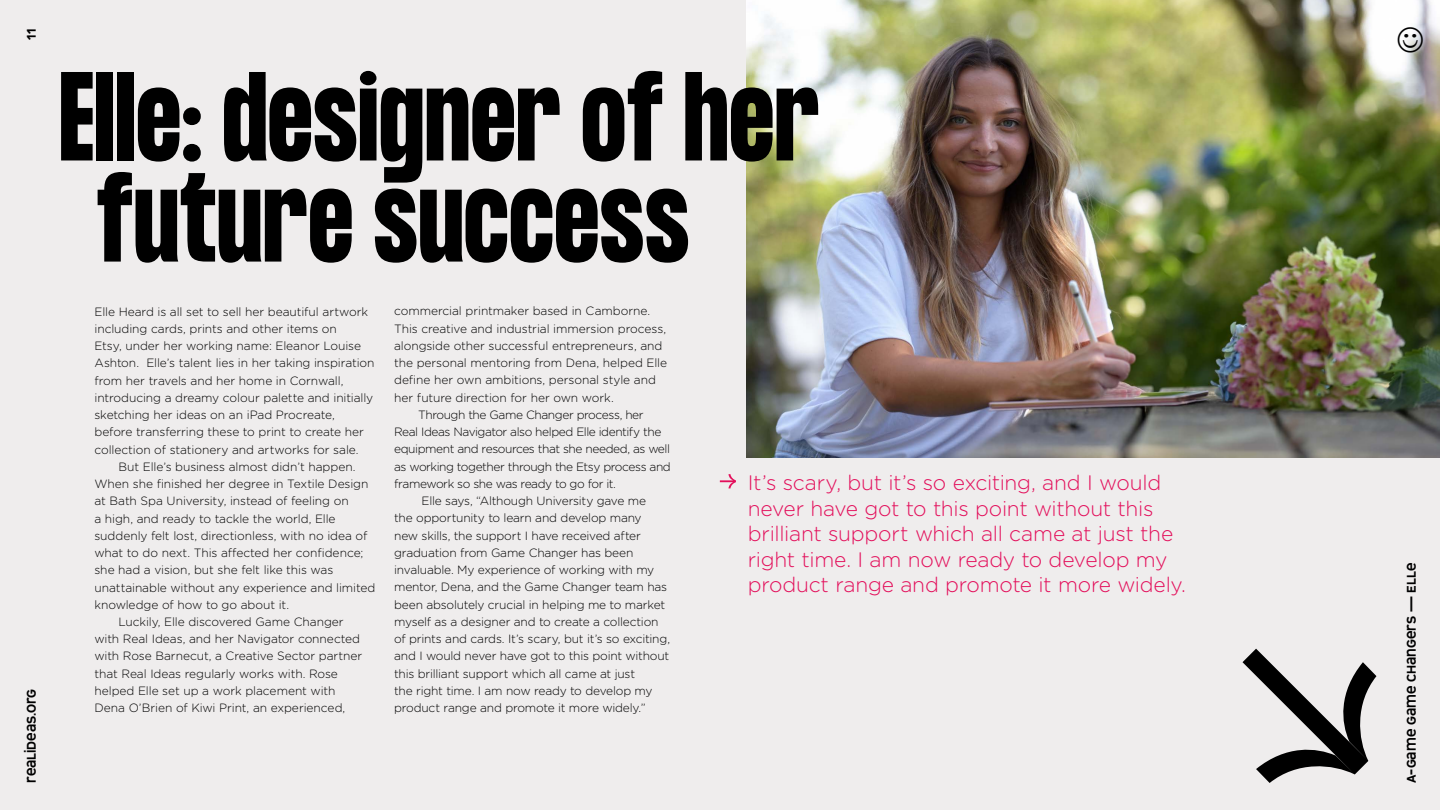
<style>
.page{position:relative;width:1440px;height:810px;background:#efeded}
.page>*{position:absolute;margin:0;border:0;box-sizing:border-box;transform-origin:0 0}
.t1{font:700 110.62px/101.1px "Formula Condensed";letter-spacing:.015em;color:#000}
.t2{font:300 21px/25.5px "Gotham Rounded";letter-spacing:-.015em;color:#e30f5b}
.t3{font:15px "Designal R";letter-spacing:-.005em;color:#000}
.t4{font:300 12px "Gotham Rounded";letter-spacing:-.01em;color:#000}
.t5{font:300 12px "Gotham Rounded";letter-spacing:-.035em;color:#000}
.t6{font:300 12px "Gotham Rounded";letter-spacing:-.04em;color:#000}
</style>
<div class="page">
<img style="left:747px;top:0;width:693px;height:458px">
<svg style="left:1243px;top:649px;width:133px;height:134px"></svg>
<svg style="left:720px;top:474px;width:16px;height:14px"></svg>
<svg style="left:1398px;top:28px;width:25px;height:25px"></svg>
<p class="t3" style="left:23px;top:41px;width:15px;rotate:-90deg">11</p>
<p class="t3" style="left:23px;top:783px;width:96px;rotate:-90deg">realideas.org</p>
<h1 class="t1" style="left:97px;top:72px;width:724px;text-indent:-37px">Elle: designer of her future success</h1>
<p class="t4" style="left:94px;top:303px;width:275px">Elle Heard is all set to sell her beautiful artwork</p>
<p class="t4" style="left:94px;top:321px;width:244px">including cards, prints and other items on</p>
<p class="t4" style="left:94px;top:338px;width:268px">Etsy, under her working name: Eleanor Louise</p>
<p class="t4" style="left:94px;top:355px;width:282px">Ashton. Elle’s talent lies in her taking inspiration</p>
<p class="t4" style="left:94px;top:372px;width:250px">from her travels and her home in Cornwall,</p>
<p class="t4" style="left:94px;top:390px;width:280px">introducing a dreamy colour palette and initially</p>
<p class="t4" style="left:94px;top:407px;width:242px">sketching her ideas on an iPad Procreate,</p>
<p class="t4" style="left:94px;top:424px;width:271px">before transferring these to print to create her</p>
<p class="t4" style="left:94px;top:441px;width:266px">collection of stationery and artworks for sale.</p>
<p class="t4" style="left:118px;top:459px;width:239px">But Elle’s business almost didn’t happen.</p>
<p class="t4" style="left:94px;top:476px;width:275px">When she finished her degree in Textile Design</p>
<p class="t4" style="left:94px;top:493px;width:256px">at Bath Spa University, instead of feeling on</p>
<p class="t4" style="left:94px;top:510px;width:243px">a high, and ready to tackle the world, Elle</p>
<p class="t4" style="left:94px;top:528px;width:274px">suddenly felt lost, directionless, with no idea of</p>
<p class="t4" style="left:94px;top:545px;width:270px">what to do next. This affected her confidence;</p>
<p class="t4" style="left:94px;top:562px;width:240px">she had a vision, but she felt like this was</p>
<p class="t4" style="left:94px;top:579px;width:282px">unattainable without any experience and limited</p>
<p class="t4" style="left:94px;top:596px;width:196px">knowledge of how to go about it.</p>
<p class="t4" style="left:118px;top:614px;width:227px">Luckily, Elle discovered Game Changer</p>
<p class="t4" style="left:94px;top:631px;width:267px">with Real Ideas, and her Navigator connected</p>
<p class="t4" style="left:94px;top:648px;width:269px">with Rose Barnecut, a Creative Sector partner</p>
<p class="t4" style="left:94px;top:665px;width:245px">that Real Ideas regularly works with. Rose</p>
<p class="t4" style="left:94px;top:683px;width:242px">helped Elle set up a work placement with</p>
<p class="t4" style="left:94px;top:700px;width:252px">Dena O’Brien of Kiwi Print, an experienced,</p>
<p class="t4" style="left:394px;top:303px;width:258px">commercial printmaker based in Camborne.</p>
<p class="t4" style="left:394px;top:320px;width:274px">This creative and industrial immersion process,</p>
<p class="t4" style="left:394px;top:338px;width:270px">alongside other successful entrepreneurs, and</p>
<p class="t4" style="left:394px;top:355px;width:274px">the personal mentoring from Dena, helped Elle</p>
<p class="t4" style="left:394px;top:372px;width:263px">define her own ambitions, personal style and</p>
<p class="t4" style="left:394px;top:389px;width:221px">her future direction for her own work.</p>
<p class="t5" style="left:418px;top:407px;width:227px">Through the Game Changer process, her</p>
<p class="t5" style="left:394px;top:424px;width:269px">Real Ideas Navigator also helped Elle identify the</p>
<p class="t5" style="left:394px;top:441px;width:277px">equipment and resources that she needed, as well</p>
<p class="t5" style="left:394px;top:458px;width:278px">as working together through the Etsy process and</p>
<p class="t6" style="left:394px;top:476px;width:223px">framework so she was ready to go for it.</p>
<p class="t4" style="left:422px;top:493px;width:226px">Elle says, “Although University gave me</p>
<p class="t4" style="left:394px;top:510px;width:249px">the opportunity to learn and develop many</p>
<p class="t4" style="left:394px;top:527px;width:248px">new skills, the support I have received after</p>
<p class="t4" style="left:394px;top:545px;width:241px">graduation from Game Changer has been</p>
<p class="t4" style="left:394px;top:562px;width:262px">invaluable. My experience of working with my</p>
<p class="t4" style="left:394px;top:579px;width:275px">mentor, Dena, and the Game Changer team has</p>
<p class="t4" style="left:394px;top:596px;width:273px">been absolutely crucial in helping me to market</p>
<p class="t4" style="left:394px;top:614px;width:266px">myself as a designer and to create a collection</p>
<p class="t4" style="left:394px;top:631px;width:277px">of prints and cards. It’s scary, but it’s so exciting,</p>
<p class="t4" style="left:394px;top:648px;width:277px">and I would never have got to this point without</p>
<p class="t4" style="left:394px;top:665px;width:243px">this brilliant support which all came at just</p>
<p class="t4" style="left:394px;top:683px;width:260px">the right time. I am now ready to develop my</p>
<p class="t4" style="left:394px;top:700px;width:253px">product range and promote it more widely.”</p>
<h2 class="t2" style="left:748px;top:469px;width:440px">It’s scary, but it’s so exciting, and I would never have got to this point without this brilliant support which all came at just the right time. I am now ready to develop my product range and promote it more widely.</h2>
<p class="t3" style="left:1403px;top:783px;width:221px;rotate:-90deg">A-game Game Changers — Elle</p>
</div>
